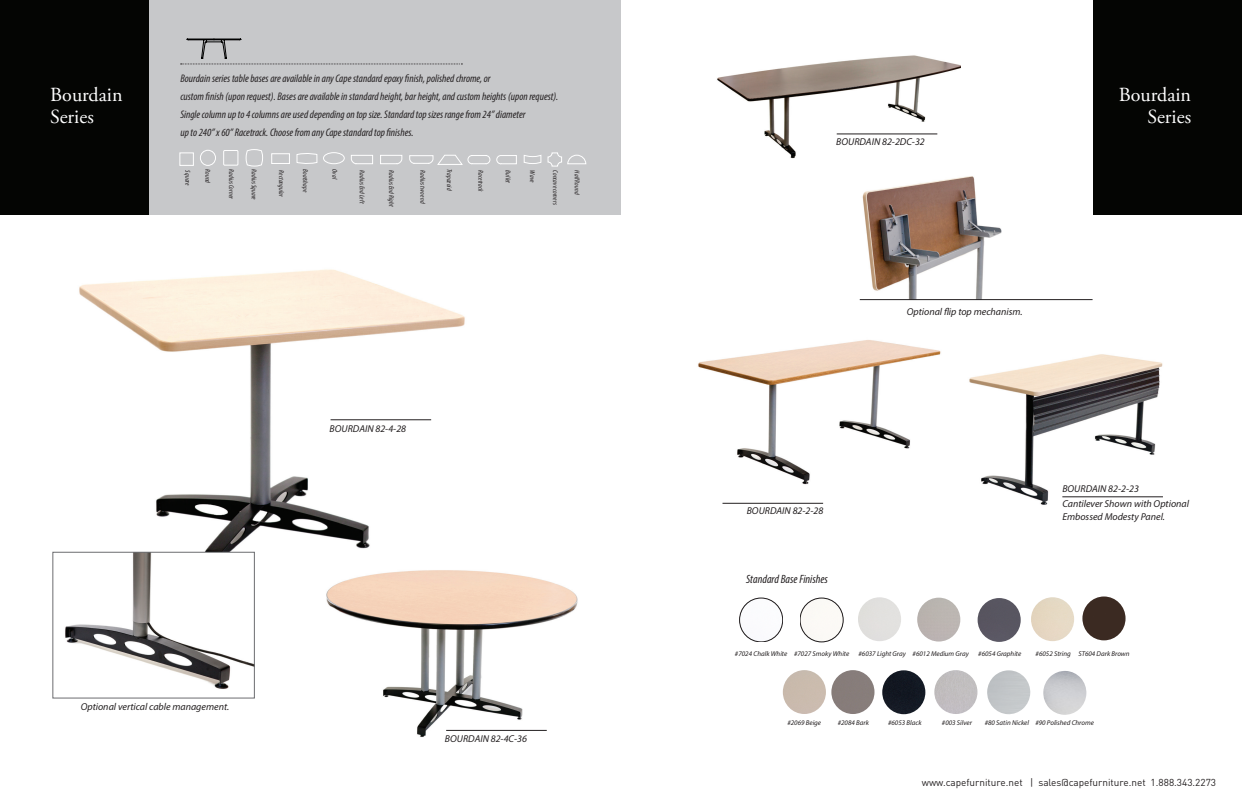
<style>
.page{position:relative;width:1242px;height:810px;background:#fff}
.page>*{position:absolute;margin:0;border:0;box-sizing:border-box;transform-origin:0 0}
.table_title_New{font:20px "Adobe Garamond Pro";color:#fff}
.Table_text_2{font:italic condensed 12px "Myriad Pro";color:#231f20}
.Table_text_2-2{font:italic condensed 11px "Myriad Pro";color:#231f20}
.Table_text_2-3{font:italic 10px "Myriad Pro";color:#231f20}
.t1{font:10px "DIN Pro";color:#231f20}
.Table_text_2-4{font:italic 7px "Myriad Pro";color:#231f20}
.Title_head{font:italic condensed 7px "Myriad Pro";letter-spacing:.015em;color:#231f20}
</style>
<div class="page">
<img style="left:76px;top:269px;width:389px;height:283px">
<img style="left:326px;top:570px;width:252px;height:167px">
<img style="left:65px;top:554px;width:188px;height:135px">
<div style="left:52px;top:552px;width:203px;height:146px;border:1px solid #6c6d70"></div>
<img style="left:717px;top:55px;width:244px;height:103px">
<img style="left:698px;top:340px;width:243px;height:145px">
<img style="left:862px;top:176px;width:140px;height:123px">
<img style="left:969px;top:354px;width:194px;height:151px">
<img style="left:783px;top:670px;width:43px;height:44px">
<img style="left:831px;top:670px;width:44px;height:44px">
<img style="left:882px;top:670px;width:43px;height:44px">
<img style="left:934px;top:670px;width:43px;height:44px">
<img style="left:987px;top:670px;width:44px;height:44px">
<img style="left:1043px;top:671px;width:44px;height:44px">
<img style="left:740px;top:598px;width:43px;height:44px">
<div style="left:740px;top:598px;width:43px;height:44px;border:1px solid #231f20;border-radius:50%"></div>
<img style="left:800px;top:598px;width:43px;height:44px">
<div style="left:800px;top:598px;width:43px;height:44px;border:1px solid #231f20;border-radius:50%"></div>
<img style="left:858px;top:597px;width:43px;height:44px">
<img style="left:917px;top:598px;width:43px;height:44px">
<img style="left:978px;top:598px;width:43px;height:44px">
<img style="left:1031px;top:597px;width:43px;height:44px">
<img style="left:1082px;top:596px;width:44px;height:44px">
<div style="left:132px;top:0;width:489px;height:215px;background:#c7c8ca"></div>
<div style="left:0;top:0;width:149px;height:215px;background:#040503"></div>
<div style="left:1093px;top:0;width:149px;height:215px;background:#040503"></div>
<svg style="left:181px;top:39px;width:281px;height:26px"></svg>
<hr style="left:331px;top:419px;width:100px;height:1px;background:#231f20">
<hr style="left:446px;top:730px;width:101px;height:1px;background:#231f20">
<hr style="left:723px;top:503px;width:100px;height:1px;background:#231f20">
<hr style="left:837px;top:134px;width:100px;height:1px;background:#231f20">
<hr style="left:1062px;top:496px;width:101px;height:1px;background:#231f20">
<hr style="left:860px;top:299px;width:233px;height:1px;background:#231f20">
<div style="left:179px;top:153px;width:15px;height:13px;border:1px solid #fff"></div>
<div style="left:200px;top:150px;width:16px;height:16px;border:1px solid #fff;border-radius:50%"></div>
<div style="left:223px;top:150px;width:15px;height:16px;border:1px solid #fff"></div>
<svg style="left:351px;top:155px;width:22px;height:10px"></svg>
<svg style="left:380px;top:155px;width:23px;height:10px"></svg>
<svg style="left:567px;top:154px;width:20px;height:11px"></svg>
<svg style="left:523px;top:155px;width:19px;height:9px"></svg>
<svg style="left:409px;top:154px;width:108px;height:11px"></svg>
<div style="left:548px;top:153px;width:14px;height:13px;border:1px solid #fff;border-radius:4px"></div>
<div style="left:271px;top:153px;width:19px;height:11px;border:1px solid #fff"></div>
<svg style="left:245px;top:149px;width:18px;height:18px"></svg>
<div style="left:323px;top:152px;width:22px;height:12px;border:1px solid #fff;border-radius:50%"></div>
<svg style="left:296px;top:153px;width:22px;height:11px"></svg>
<p class="table_title_New" style="left:50px;top:82px;width:74px">Bourdain</p>
<p class="table_title_New" style="left:50px;top:104px;width:45px">Series</p>
<p class="Table_text_2-2" style="left:180px;top:72px;width:312px">Bourdain series table bases are available in any Cape standard epoxy finish, polished chrome, or</p>
<p class="Table_text_2-2" style="left:180px;top:90px;width:380px">custom finish (upon request). Bases are available in standard height, bar height, and custom heights (upon request).</p>
<p class="Table_text_2-2" style="left:180px;top:108px;width:347px">Single column up to 4 columns are used depending on top size. Standard top sizes range from 24” diameter</p>
<p class="Table_text_2-2" style="left:180px;top:126px;width:235px">up to 240” x 60” Racetrack. Choose from any Cape standard top finishes.</p>
<p class="Title_head" style="left:192px;top:170px;width:16px;rotate:90deg">Square</p>
<p class="Title_head" style="left:212px;top:169px;width:16px;rotate:90deg">Round</p>
<p class="Title_head" style="left:236px;top:169px;width:31px;rotate:90deg">Radius Corner</p>
<p class="Title_head" style="left:258px;top:169px;width:32px;rotate:90deg">Radius Square</p>
<p class="Title_head" style="left:286px;top:170px;width:28px;rotate:90deg">Rectangular</p>
<p class="Title_head" style="left:310px;top:169px;width:24px;rotate:90deg">Boatshape</p>
<p class="Title_head" style="left:367px;top:170px;width:35px;rotate:90deg">Radius End Left</p>
<p class="Title_head" style="left:427px;top:170px;width:35px;rotate:90deg">Radius two end</p>
<p class="Title_head" style="left:485px;top:170px;width:22px;rotate:90deg">Racetrack</p>
<p class="Title_head" style="left:512px;top:170px;width:14px;rotate:90deg">Bullet</p>
<p class="Title_head" style="left:339px;top:169px;width:11px;rotate:90deg">Oval</p>
<p class="Title_head" style="left:396px;top:170px;width:38px;rotate:90deg">Radius End Right</p>
<p class="Title_head" style="left:454px;top:169px;width:23px;rotate:90deg">Trapazoid</p>
<p class="Title_head" style="left:537px;top:170px;width:13px;rotate:90deg">Wave</p>
<p class="Title_head" style="left:560px;top:170px;width:36px;rotate:90deg">Concave corners</p>
<p class="Title_head" style="left:581px;top:170px;width:26px;rotate:90deg">Half Round</p>
<p class="Table_text_2-3" style="left:330px;top:422px;width:78px">BOURDAIN 82-4-28</p>
<p class="Table_text_2-3" style="left:81px;top:701px;width:150px">Optional vertical cable management.</p>
<p class="Table_text_2-3" style="left:445px;top:733px;width:84px">BOURDAIN 82-4C-36</p>
<p class="Table_text_2-3" style="left:836px;top:135px;width:90px">BOURDAIN 82-2DC-32</p>
<p class="Table_text_2-3" style="left:907px;top:306px;width:117px">Optional flip top mechanism.</p>
<p class="table_title_New" style="left:1119px;top:82px;width:74px">Bourdain</p>
<p class="table_title_New" style="left:1148px;top:104px;width:45px">Series</p>
<p class="Table_text_2-3" style="left:747px;top:505px;width:78px">BOURDAIN 82-2-28</p>
<p class="Table_text_2" style="left:746px;top:572px;width:83px">Standard Base Finishes</p>
<p class="Table_text_2-3" style="left:1062px;top:483px;width:78px">BOURDAIN 82-2-23</p>
<p class="Table_text_2-3" style="left:1062px;top:498px;width:128px">Cantilever Shown with Optional</p>
<p class="Table_text_2-3" style="left:1062px;top:511px;width:104px">Embossed Modesty Panel.</p>
<p class="Table_text_2-4" style="left:735px;top:649px;width:54px">#7024 Chalk White</p>
<p class="Table_text_2-4" style="left:794px;top:649px;width:57px">#7027 Smoky White</p>
<p class="Table_text_2-4" style="left:859px;top:649px;width:49px">#6037 Light Gray</p>
<p class="Table_text_2-4" style="left:913px;top:649px;width:58px">#6012 Medium Gray</p>
<p class="Table_text_2-4" style="left:978px;top:649px;width:44px">#6054 Graphite</p>
<p class="Table_text_2-4" style="left:1036px;top:649px;width:37px">#6052 String</p>
<p class="Table_text_2-4" style="left:1078px;top:649px;width:53px">ST604 Dark Brown</p>
<p class="Table_text_2-4" style="left:787px;top:718px;width:35px">#2069 Beige</p>
<p class="Table_text_2-4" style="left:838px;top:718px;width:33px">#2084 Bark</p>
<p class="Table_text_2-4" style="left:888px;top:718px;width:35px">#6053 Black</p>
<p class="Table_text_2-4" style="left:942px;top:718px;width:32px">#003 Silver</p>
<p class="Table_text_2-4" style="left:985px;top:718px;width:111px">#80 Satin Nickel #90 Polished Chrome</p>
<p class="t1" style="left:922px;top:775px;width:296px">www.capefurniture.net | sales@capefurniture.net 1.888.343.2273</p>
</div>
